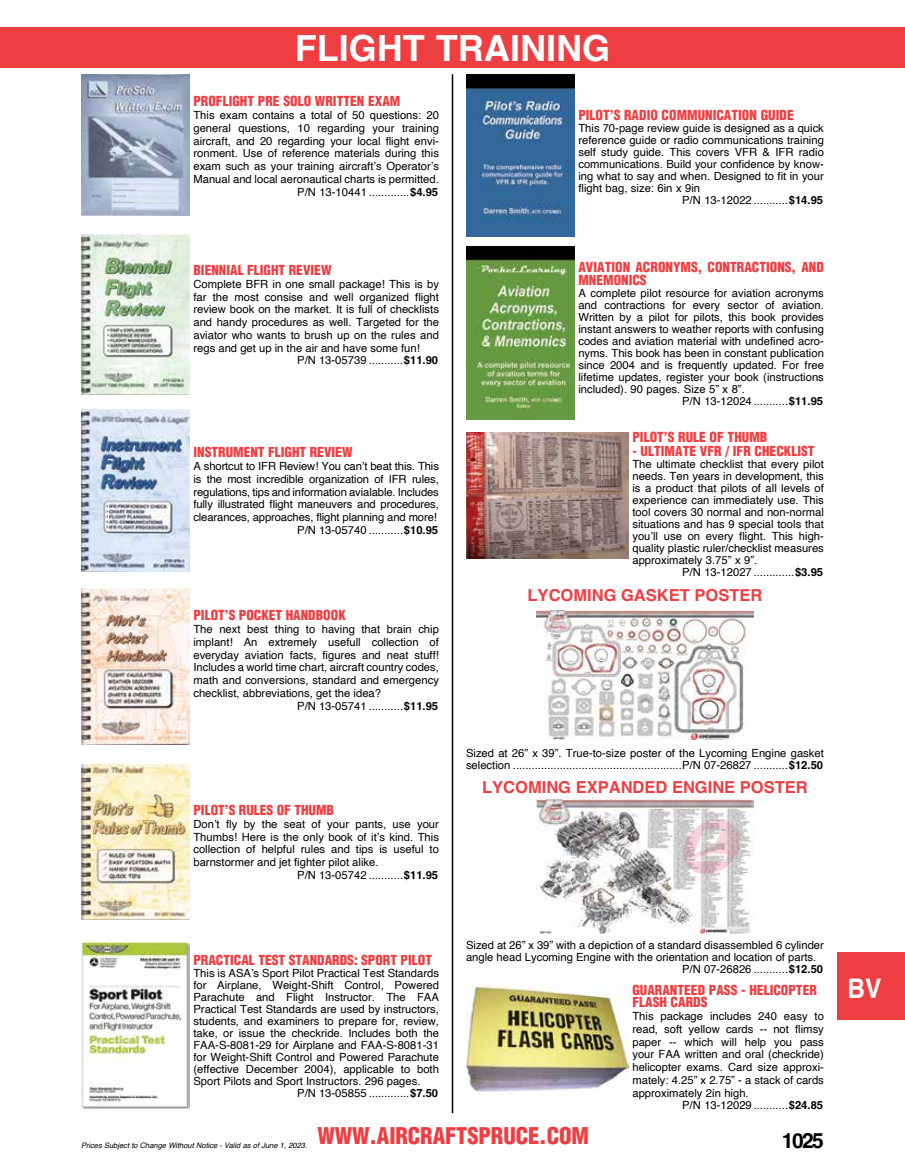
<style>
.page{position:relative;width:905px;height:1175px;background:#fff}
.page>*{position:absolute;margin:0;border:0;box-sizing:border-box;transform-origin:0 0}
.t1{font:700 36px "Helvetica";color:#fff}
.t2{font:700 27px "Helvetica";color:#fff;scale:.9 1}
.t3{font:900 condensed 22.5px "Helvetica";letter-spacing:-.005em;color:#ef3e42}
.t4{font:700 21px "Helvetica";color:#000}
.t5{font:700 16.5px "Helvetica";color:#ef3e42}
.t6{font:900 condensed 13.5px/13.5px "Helvetica";color:#ef3e42}
.t7{font:11.25px/12.8px "Helvetica";color:#000;text-align:right}
.t8{font:italic 7.5px "Helvetica";color:#000}
.s1{font-weight:700}
</style>
<div class="page">
<div style="left:0;top:27px;width:904px;height:41px;background:#ef3e42"></div>
<div style="left:837px;top:952px;width:67px;height:67px;background:#ef3e42"></div>
<hr style="left:452px;top:74px;width:1px;height:1039px;background:#000">
<img style="left:81px;top:942px;width:108px;height:167px">
<img style="left:81px;top:235px;width:108px;height:160px">
<img style="left:81px;top:410px;width:108px;height:161px">
<img style="left:81px;top:588px;width:108px;height:156px">
<img style="left:81px;top:764px;width:108px;height:155px">
<img style="left:81px;top:74px;width:108px;height:142px">
<img style="left:466px;top:74px;width:108px;height:162px">
<img style="left:466px;top:247px;width:108px;height:172px">
<img style="left:466px;top:432px;width:162px;height:126px">
<img style="left:466px;top:984px;width:162px;height:108px">
<img style="left:537px;top:610px;width:216px;height:130px">
<img style="left:537px;top:797px;width:216px;height:137px">
<h1 class="t1" style="left:295px;top:26px;width:316px">FLIGHT TRAINING</h1>
<p class="t6" style="left:193px;top:95px;width:208px">PROFLIGHT PRE SOLO WRITTEN EXAM</p>
<p class="t7" style="left:193px;top:109px;width:247px">This exam contains a total of 50 questions: 20 general questions, 10 regarding your training aircraft, and 20 regarding your local flight envi&shy;ronment. Use of reference materials during this exam such as your training aircraft’s Operator’s Manual and local aeronautical charts is permitted.<br>P/N 13-10441 .............<span class="s1">$4.95</span></p>
<p class="t6" style="left:578px;top:108px;width:217px">PILOT’S RADIO COMMUNICATION GUIDE</p>
<p class="t7" style="left:578px;top:121px;width:247px">This 70-page review guide is designed as a quick</p>
<p class="t7" style="left:578px;top:133px;width:247px">reference guide or radio communications training</p>
<p class="t7" style="left:578px;top:146px;width:247px">self study guide. This covers VFR &amp; IFR radio</p>
<p class="t7" style="left:578px;top:158px;width:247px">communications. Build your confidence by know-</p>
<p class="t7" style="left:578px;top:170px;width:247px">ing what to say and when. Designed to fit in your</p>
<p class="t7" style="left:578px;top:182px;width:123px">flight bag, size: 6in x 9in</p>
<p class="t7" style="left:682px;top:194px;width:142px">P/N 13-12022 ...........<span class="s1">$14.95</span></p>
<p class="t6" style="left:193px;top:263px;width:140px">BIENNIAL FLIGHT REVIEW</p>
<p class="t7" style="left:193px;top:278px;width:247px">Complete BFR in one small package! This is by</p>
<p class="t7" style="left:193px;top:291px;width:247px">far the most consise and well organized flight</p>
<p class="t7" style="left:193px;top:303px;width:247px">review book on the market. It is full of checklists</p>
<p class="t7" style="left:193px;top:316px;width:247px">and handy procedures as well. Targeted for the</p>
<p class="t7" style="left:193px;top:329px;width:247px">aviator who wants to brush up on the rules and</p>
<p class="t7" style="left:193px;top:342px;width:228px">regs and get up in the air and have some fun!</p>
<p class="t7" style="left:297px;top:354px;width:142px">P/N 13-05739 ...........<span class="s1">$11.90</span></p>
<p class="t6" style="left:193px;top:445px;width:161px">INSTRUMENT FLIGHT REVIEW</p>
<p class="t7" style="left:193px;top:460px;width:247px">A shortcut to IFR Review! You can’t beat this. This is the most incredible organization of IFR rules, regulations, tips and information avialable. Includes fully illustrated flight maneuvers and procedures, clearances, approaches, flight planning and more!<br>P/N 13-05740 ...........<span class="s1">$10.95</span></p>
<p class="t6" style="left:193px;top:608px;width:154px">PILOT’S POCKET HANDBOOK</p>
<p class="t7" style="left:193px;top:623px;width:247px">The next best thing to having that brain chip</p>
<p class="t7" style="left:193px;top:636px;width:247px">implant! An extremely usefull collection of</p>
<p class="t7" style="left:193px;top:648px;width:247px">everyday aviation facts, figures and neat stuff!</p>
<p class="t7" style="left:193px;top:661px;width:247px">Includes a world time chart, aircraft country codes,</p>
<p class="t7" style="left:193px;top:674px;width:247px">math and conversions, standard and emergency</p>
<p class="t7" style="left:193px;top:687px;width:189px">checklist, abbreviations, get the idea?</p>
<p class="t7" style="left:297px;top:699px;width:142px">P/N 13-05741 ...........<span class="s1">$11.95</span></p>
<p class="t6" style="left:193px;top:803px;width:142px">PILOT’S RULES OF THUMB</p>
<p class="t7" style="left:193px;top:818px;width:247px">Don’t fly by the seat of your pants, use your</p>
<p class="t7" style="left:193px;top:830px;width:247px">Thumbs! Here is the only book of it’s kind. This</p>
<p class="t7" style="left:193px;top:843px;width:247px">collection of helpful rules and tips is useful to</p>
<p class="t7" style="left:193px;top:856px;width:187px">barnstormer and jet fighter pilot alike.</p>
<p class="t7" style="left:297px;top:869px;width:142px">P/N 13-05742 ...........<span class="s1">$11.95</span></p>
<p class="t6" style="left:193px;top:953px;width:240px">PRACTICAL TEST STANDARDS: SPORT PILOT</p>
<p class="t7" style="left:193px;top:967px;width:247px">This is ASA’s Sport Pilot Practical Test Standards</p>
<p class="t7" style="left:193px;top:979px;width:247px">for Airplane, Weight-Shift Control, Powered</p>
<p class="t7" style="left:193px;top:991px;width:247px">Parachute and Flight Instructor. The FAA</p>
<p class="t7" style="left:193px;top:1003px;width:247px">Practical Test Standards are used by instructors,</p>
<p class="t7" style="left:193px;top:1015px;width:247px">students, and examiners to prepare for, review,</p>
<p class="t7" style="left:193px;top:1027px;width:247px">take, or issue the checkride. Includes both the</p>
<p class="t7" style="left:193px;top:1039px;width:247px">FAA-S-8081-29 for Airplane and FAA-S-8081-31</p>
<p class="t7" style="left:193px;top:1051px;width:247px">for Weight-Shift Control and Powered Parachute</p>
<p class="t7" style="left:193px;top:1063px;width:247px">(effective December 2004), applicable to both</p>
<p class="t7" style="left:193px;top:1075px;width:228px">Sport Pilots and Sport Instructors. 296 pages.</p>
<p class="t7" style="left:297px;top:1087px;width:142px">P/N 13-05855 .............<span class="s1">$7.50</span></p>
<p class="t6" style="left:578px;top:260px;width:247px">AVIATION ACRONYMS, CONTRACTIONS, AND<br>MNEMONICS</p>
<p class="t7" style="left:578px;top:287px;width:247px">A complete pilot resource for aviation acronyms</p>
<p class="t7" style="left:578px;top:299px;width:247px">and contractions for every sector of aviation.</p>
<p class="t7" style="left:578px;top:311px;width:247px">Written by a pilot for pilots, this book provides</p>
<p class="t7" style="left:578px;top:323px;width:247px">instant answers to weather reports with confusing</p>
<p class="t7" style="left:578px;top:335px;width:247px">codes and aviation material with undefined acro-</p>
<p class="t7" style="left:578px;top:347px;width:247px">nyms. This book has been in constant publication</p>
<p class="t7" style="left:578px;top:359px;width:247px">since 2004 and is frequently updated. For free</p>
<p class="t7" style="left:578px;top:371px;width:247px">lifetime updates, register your book (instructions</p>
<p class="t7" style="left:578px;top:383px;width:168px">included). 90 pages. Size 5” x 8”.</p>
<p class="t7" style="left:682px;top:395px;width:142px">P/N 13-12024 ...........<span class="s1">$11.95</span></p>
<p class="t6" style="left:632px;top:430px;width:136px">PILOT’S RULE OF THUMB</p>
<p class="t6" style="left:632px;top:444px;width:184px">- ULTIMATE VFR / IFR CHECKLIST</p>
<p class="t7" style="left:632px;top:458px;width:193px">The ultimate checklist that every pilot</p>
<p class="t7" style="left:632px;top:470px;width:193px">needs. Ten years in development, this</p>
<p class="t7" style="left:632px;top:482px;width:193px">is a product that pilots of all levels of</p>
<p class="t7" style="left:632px;top:494px;width:193px">experience can immediately use. This</p>
<p class="t7" style="left:632px;top:506px;width:193px">tool covers 30 normal and non-normal</p>
<p class="t7" style="left:632px;top:518px;width:193px">situations and has 9 special tools that</p>
<p class="t7" style="left:632px;top:530px;width:193px">you’ll use on every flight. This high-</p>
<p class="t7" style="left:632px;top:542px;width:193px">quality plastic ruler/checklist measures</p>
<p class="t7" style="left:632px;top:554px;width:126px">approximately 3.75” x 9”.</p>
<p class="t7" style="left:682px;top:566px;width:142px">P/N 13-12027 .............<span class="s1">$3.95</span></p>
<h3 class="t5" style="left:527px;top:585px;width:236px">LYCOMING GASKET POSTER</h3>
<p class="t7" style="left:466px;top:747px;width:359px;line-height:12px;text-align:left">Sized at 26” x 39”. True-to-size poster of the Lycoming Engine gasket selection ......................................................P/N 07-26827 ...........<span class="s1">$12.50</span></p>
<h3 class="t5" style="left:482px;top:777px;width:327px">LYCOMING EXPANDED ENGINE POSTER</h3>
<p class="t7" style="left:466px;top:939px;width:359px">Sized at 26” x 39” with a depiction of a standard disassembled 6 cylinder</p>
<p class="t7" style="left:466px;top:951px;width:352px">angle head Lycoming Engine with the orientation and location of parts.</p>
<p class="t7" style="left:682px;top:963px;width:142px">P/N 07-26826 ...........<span class="s1">$12.50</span></p>
<p class="t6" style="left:632px;top:983px;width:186px;line-height:12.8px">GUARANTEED PASS - HELICOPTER<br>FLASH CARDS</p>
<p class="t7" style="left:632px;top:1010px;width:193px">This package includes 240 easy to</p>
<p class="t7" style="left:632px;top:1023px;width:193px">read, soft yellow cards -- not flimsy</p>
<p class="t7" style="left:632px;top:1035px;width:193px">paper -- which will help you pass</p>
<p class="t7" style="left:632px;top:1048px;width:193px">your FAA written and oral (checkride)</p>
<p class="t7" style="left:632px;top:1061px;width:193px">helicopter exams. Card size approxi-</p>
<p class="t7" style="left:632px;top:1074px;width:193px">mately: 4.25” x 2.75” - a stack of cards</p>
<p class="t7" style="left:632px;top:1086px;width:118px">approximately 2in high.</p>
<p class="t7" style="left:682px;top:1099px;width:142px">P/N 13-12029 ...........<span class="s1">$24.85</span></p>
<p class="t8" style="left:81px;top:1139px;width:227px">Prices Subject to Change Without Notice - Valid as of June 1, 2023.</p>
<h3 class="t3" style="left:317px;top:1121px;width:273px">WWW.AIRCRAFTSPRUCE.COM</h3>
<h3 class="t4" style="left:781px;top:1128px;width:43px">1025</h3>
<h2 class="t2" style="left:847px;top:971px;width:39px">BV</h2>
</div>
